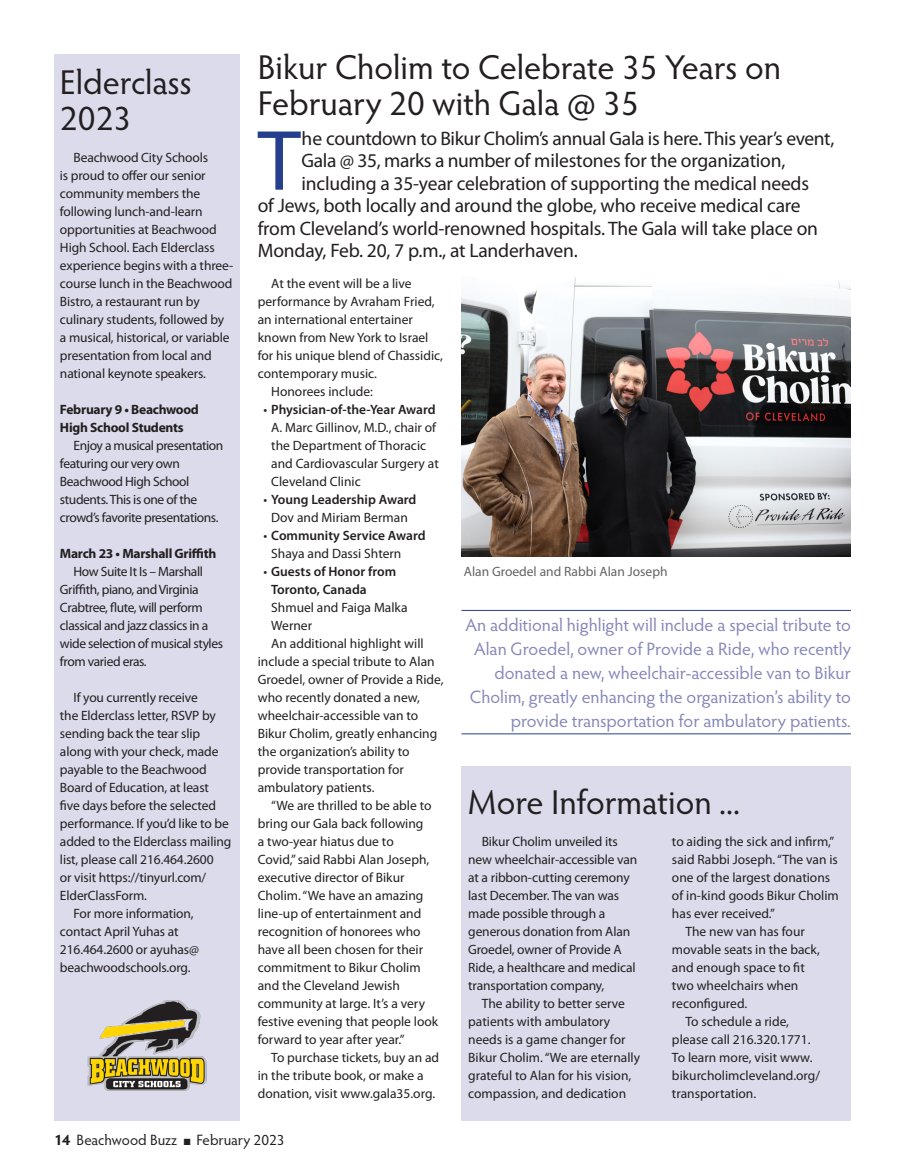
<style>
.page{position:relative;width:905px;height:1175px;background:#fff}
.page>*{position:absolute;margin:0;border:0;box-sizing:border-box;transform-origin:0 0}
.Intro_Text{font:86.25px "Myriad Pro";color:#253f8e}
.Headline_Small_2{font:34.5px/36px "Hypatia Sans Pro";letter-spacing:-.005em;color:#231f20}
.Intro_Text-2{font:19.5px "Myriad Pro";letter-spacing:-.01em;color:#231f20}
.Callout{font:18px/24px "Hypatia Sans Pro";color:#8688ba;text-align:right}
.t1{font:15px "Hypatia Sans Pro";color:#231f20}
.Text_Indent{font:13.5px/18px "Myriad Pro";letter-spacing:-.01em;color:#231f20}
.Text_Indent-2{font:13.5px/18px "Myriad Pro";letter-spacing:-.03em;color:#231f20}
.Hanging_Indent{font:13.5px/18px "Myriad Pro";color:#231f20}
.Hanging_Indent-2{font:600 13.5px/18px "Myriad Pro";color:#231f20}
.Text_No_Indent{font:700 13.5px/18px "Myriad Pro";letter-spacing:-.02em;color:#231f20}
.t2{font:13.5px "Myriad Pro";color:#636366}
.s1{font-weight:400}
.s2{font-weight:700}
</style>
<div class="page">
<img style="left:461px;top:277px;width:389px;height:279px">
<div style="left:461px;top:767px;width:389px;height:354px;background:#dbdbeb"></div>
<hr style="left:461px;top:610px;width:389px;height:1px;background:#253f8e">
<hr style="left:461px;top:733px;width:389px;height:1px;background:#253f8e">
<div style="left:54px;top:54px;width:186px;height:1066px;background:#dbdbeb"></div>
<img style="left:87px;top:1000px;width:120px;height:91px">
<p class="Headline_Small_2" style="left:60px;top:63px;width:133px">Elderclass<br>2023</p>
<p class="Text_Indent" style="left:60px;top:149px;width:175px;text-indent:14px">Beachwood City Schools<br>is proud to offer our senior community members the following lunch-and-learn opportunities at Beachwood<br>High School. Each Elderclass experience begins with a three&shy;course lunch in the Beachwood<br>Bistro, a restaurant run by culinary students, followed by a musical, historical, or variable presentation from local and national keynote speakers.</p>
<p class="Text_No_Indent" style="left:60px;top:401px;width:140px">February 9 • Beachwood<br>High School Students</p>
<p class="Text_Indent-2" style="left:60px;top:437px;width:165px;text-indent:14px">Enjoy a musical presentation featuring our very own<br>Beachwood High School students. This is one of the crowd’s favorite presentations.</p>
<p class="Text_No_Indent" style="left:60px;top:545px;width:158px">March 23 • Marshall Griffith</p>
<p class="Text_Indent-2" style="left:60px;top:563px;width:165px;text-indent:14px">How Suite It Is – Marshall<br>Griffith, piano, and Virginia<br>Crabtree, flute, will perform classical and jazz classics in a wide selection of musical styles from varied eras.</p>
<p class="Text_Indent" style="left:60px;top:689px;width:173px;text-indent:14px">If you currently receive<br>the Elderclass letter, RSVP by sending back the tear slip along with your check, made payable to the Beachwood<br>Board of Education, at least five days before the selected performance. If you’d like to be added to the Elderclass mailing list, please call 216.464.2600<br>or visit https://tinyurl.com/<br>ElderClassForm.</p>
<p class="Text_Indent" style="left:60px;top:905px;width:140px;text-indent:14px">For more information, contact April Yuhas at<br>216.464.2600 or ayuhas@ beachwoodschools.org.</p>
<p class="Headline_Small_2" style="left:258px;top:49px;width:525px">Bikur Cholim to Celebrate 35 Years on<br>February 20 with Gala @ 35</p>
<p class="Intro_Text" style="left:258px;top:114px;width:44px">T</p>
<p class="Intro_Text-2" style="left:301px;top:127px;width:534px">he countdown to Bikur Cholim’s annual Gala is here. This year’s event,</p>
<p class="Intro_Text-2" style="left:301px;top:150px;width:485px">Gala @ 35, marks a number of milestones for the organization,</p>
<p class="Intro_Text-2" style="left:301px;top:172px;width:509px">including a 35-year celebration of supporting the medical needs</p>
<p class="Intro_Text-2" style="left:258px;top:195px;width:544px">of Jews, both locally and around the globe, who receive medical care</p>
<p class="Intro_Text-2" style="left:258px;top:217px;width:562px">from Cleveland’s world-renowned hospitals. The Gala will take place on</p>
<p class="Intro_Text-2" style="left:258px;top:240px;width:321px">Monday, Feb. 20, 7 p.m., at Landerhaven.</p>
<p class="Text_Indent" style="left:258px;top:275px;width:187px;text-indent:14px">At the event will be a live performance by Avraham Fried, an international entertainer known from New York to Israel for his unique blend of Chassidic, contemporary music.</p>
<p class="Text_Indent" style="left:271px;top:383px;width:103px">Honorees include:</p>
<p class="Hanging_Indent-2" style="left:263px;top:400px;width:174px"><span class="s1">•</span> Physician-of-the-Year Award</p>
<p class="Hanging_Indent" style="left:271px;top:419px;width:169px">A. Marc Gillinov, M.D., chair of the Department of Thoracic and Cardiovascular Surgery at<br>Cleveland Clinic</p>
<p class="Hanging_Indent-2" style="left:263px;top:490px;width:154px"><span class="s1">•</span> Young Leadership Award</p>
<p class="Hanging_Indent" style="left:271px;top:509px;width:138px">Dov and Miriam Berman</p>
<p class="Hanging_Indent-2" style="left:263px;top:526px;width:164px"><span class="s1">•</span> Community Service Award</p>
<p class="Hanging_Indent" style="left:271px;top:545px;width:132px">Shaya and Dassi Shtern</p>
<p class="Hanging_Indent-2" style="left:271px;top:562px;width:126px;text-indent:-8px"><span class="s1">•</span> Guests of Honor from<br>Toronto, Canada</p>
<p class="Hanging_Indent" style="left:271px;top:599px;width:138px">Shmuel and Faiga Malka<br>Werner</p>
<p class="Text_Indent" style="left:258px;top:635px;width:187px;text-indent:14px">An additional highlight will include a special tribute to Alan<br>Groedel, owner of Provide a Ride, who recently donated a new, wheelchair-accessible van to<br>Bikur Cholim, greatly enhancing the organization’s ability to provide transportation for ambulatory patients.</p>
<p class="Text_Indent" style="left:258px;top:797px;width:182px;text-indent:14px">“We are thrilled to be able to bring our Gala back following<br>a two-year hiatus due to<br>Covid,” said Rabbi Alan Joseph, executive director of Bikur<br>Cholim. “We have an amazing line-up of entertainment and recognition of honorees who have all been chosen for their commitment to Bikur Cholim and the Cleveland Jewish community at large. It’s a very festive evening that people look forward to year after year.”</p>
<p class="Text_Indent" style="left:258px;top:1049px;width:183px;text-indent:14px">To purchase tickets, buy an ad in the tribute book, or make a donation, visit www.gala35.org.</p>
<p class="t2" style="left:464px;top:563px;width:205px">Alan Groedel and Rabbi Alan Joseph</p>
<p class="Callout" style="left:465px;top:612px;width:387px">An additional highlight will include a special tribute to Alan Groedel, owner of Provide a Ride, who recently donated a new, wheelchair-accessible van to Bikur Cholim, greatly enhancing the organization’s ability to provide transportation for ambulatory patients.</p>
<p class="Headline_Small_2" style="left:468px;top:783px;width:273px">More Information ...</p>
<p class="Text_Indent" style="left:468px;top:833px;width:171px;text-indent:14px">Bikur Cholim unveiled its new wheelchair-accessible van at a ribbon-cutting ceremony last December. The van was made possible through a generous donation from Alan<br>Groedel, owner of Provide A<br>Ride, a healthcare and medical transportation company,</p>
<p class="Text_Indent" style="left:468px;top:995px;width:173px;text-indent:14px">The ability to better serve patients with ambulatory needs is a game changer for<br>Bikur Cholim. “We are eternally grateful to Alan for his vision, compassion, and dedication</p>
<p class="Text_Indent" style="left:672px;top:833px;width:168px">to aiding the sick and infirm,” said Rabbi Joseph. “The van is one of the largest donations of in-kind goods Bikur Cholim has ever received.”</p>
<p class="Text_Indent" style="left:672px;top:923px;width:149px;text-indent:14px">The new van has four movable seats in the back, and enough space to fit two wheelchairs when reconfigured.</p>
<p class="Text_Indent" style="left:672px;top:1013px;width:149px;text-indent:14px">To schedule a ride, please call 216.320.1771.<br>To learn more, visit www. bikurcholimcleveland.org/ transportation.</p>
<p class="t1" style="left:54px;top:1130px;width:232px"><span class="s2">14</span> Beachwood Buzz ■ February 2023</p>
</div>
